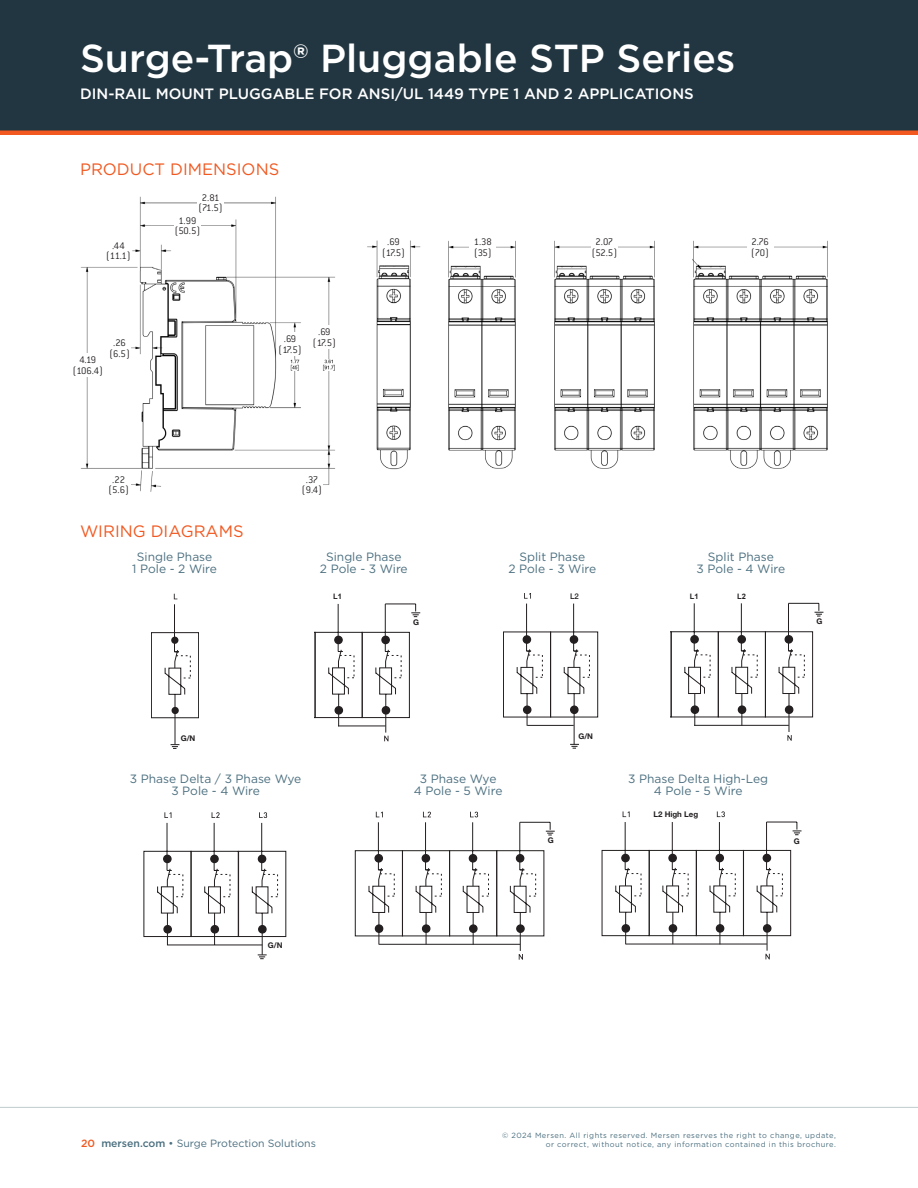
<style>
.page{position:relative;width:918px;height:1188px;background:#fff}
.page>*{position:absolute;margin:0;border:0;box-sizing:border-box;transform-origin:0 0}
.NEW_Product_MSL_Page_1{font:500 39px "Gotham";color:#fff}
.NEW_Subhead{font:16.5px "Gotham";color:#f15921}
.NEW_Product_MSL_Description{font:500 15px "Gotham";color:#fff}
.NEW_Text{font:12px "Gotham";color:#4b6f7f}
.Number_-_Line_drawing{font:300 10.5px "Conduit ITC Std";letter-spacing:-.045em;color:#231f20}
.t1{font:10.5px "Gotham";color:#4b6f7f}
.t2{font:700 7.8px "Helvetica Neue LT Std";color:#231f20}
.t3{font:500 7.8px "Helvetica Neue LT Std";color:#231f20}
.t4{font:7.5px/9px "Gotham";letter-spacing:.06em;color:#4b6f7f;text-align:right}
.t5{font:700 7.5px "Arial";color:#231f20}
.s1{font-weight:500;color:#f15921}
.s2{font-weight:500}
</style>
<div class="page">
<div style="left:0;top:0;width:918px;height:135px;background:#223641"></div>
<div style="left:0;top:130px;width:918px;height:5px;background:#f15921"></div>
<hr style="left:0;top:1107px;width:918px;height:1px;background:#c0cace">
<svg style="left:151px;top:594px;width:48px;height:155px"></svg>
<svg style="left:503px;top:593px;width:95px;height:156px"></svg>
<svg style="left:143px;top:812px;width:143px;height:147px"></svg>
<svg style="left:355px;top:812px;width:200px;height:148px"></svg>
<svg style="left:602px;top:811px;width:200px;height:148px"></svg>
<svg style="left:671px;top:602px;width:152px;height:139px"></svg>
<div style="left:666px;top:722px;width:28px;height:8px;background:#fff"></div>
<svg style="left:315px;top:603px;width:105px;height:138px"></svg>
<div style="left:310px;top:722px;width:28px;height:9px;background:#fff"></div>
<img style="left:80px;top:196px;width:255px;height:296px">
<img style="left:367px;top:240px;width:54px;height:230px">
<img style="left:554px;top:240px;width:101px;height:229px">
<img style="left:448px;top:240px;width:68px;height:229px">
<img style="left:692px;top:240px;width:136px;height:229px">
<div style="left:380px;top:236px;width:27px;height:23px;background:#fff"></div>
<div style="left:469px;top:236px;width:27px;height:23px;background:#fff"></div>
<div style="left:591px;top:236px;width:27px;height:23px;background:#fff"></div>
<div style="left:747px;top:236px;width:26px;height:23px;background:#fff"></div>
<div style="left:311px;top:326px;width:27px;height:23px;background:#fff"></div>
<div style="left:277px;top:333px;width:26px;height:23px;background:#fff"></div>
<div style="left:109px;top:337px;width:21px;height:23px;background:#fff"></div>
<div style="left:72px;top:354px;width:31px;height:23px;background:#fff"></div>
<div style="left:105px;top:239px;width:26px;height:23px;background:#fff"></div>
<div style="left:174px;top:214px;width:27px;height:23px;background:#fff"></div>
<div style="left:197px;top:191px;width:27px;height:23px;background:#fff"></div>
<div style="left:107px;top:473px;width:24px;height:23px;background:#fff"></div>
<div style="left:301px;top:473px;width:22px;height:23px;background:#fff"></div>
<p class="NEW_Product_MSL_Page_1" style="left:80px;top:32px;width:657px">Surge-Trap® Pluggable STP Series</p>
<p class="NEW_Product_MSL_Description" style="left:80px;top:84px;width:615px">DIN-RAIL MOUNT PLUGGABLE FOR ANSI/UL 1449 TYPE 1 AND 2 APPLICATIONS</p>
<p class="NEW_Subhead" style="left:80px;top:159px;width:201px">PRODUCT DIMENSIONS</p>
<p class="Number_-_Line_drawing" style="left:202px;top:191px;width:19px">2.81</p>
<p class="Number_-_Line_drawing" style="left:198px;top:202px;width:26px">(71.5)</p>
<p class="Number_-_Line_drawing" style="left:112px;top:239px;width:14px">.44</p>
<p class="Number_-_Line_drawing" style="left:106px;top:250px;width:27px">(11.1)</p>
<p class="Number_-_Line_drawing" style="left:80px;top:354px;width:18px">4.19</p>
<p class="Number_-_Line_drawing" style="left:73px;top:364px;width:32px">(106.4)</p>
<p class="Number_-_Line_drawing" style="left:113px;top:336px;width:14px">.26</p>
<p class="Number_-_Line_drawing" style="left:109px;top:347px;width:23px">(6.5)</p>
<p class="Number_-_Line_drawing" style="left:178px;top:214px;width:19px">1.99</p>
<p class="Number_-_Line_drawing" style="left:174px;top:225px;width:28px">(50.5)</p>
<p class="Number_-_Line_drawing" style="left:284px;top:333px;width:14px">.69</p>
<p class="Number_-_Line_drawing" style="left:278px;top:343px;width:25px">(17.5)</p>
<p class="Number_-_Line_drawing" style="left:318px;top:326px;width:14px">.69</p>
<p class="Number_-_Line_drawing" style="left:313px;top:336px;width:25px">(17.5)</p>
<p class="Number_-_Line_drawing" style="left:387px;top:236px;width:14px">.69</p>
<p class="Number_-_Line_drawing" style="left:382px;top:246px;width:25px">(17.5)</p>
<p class="Number_-_Line_drawing" style="left:112px;top:473px;width:14px">.22</p>
<p class="Number_-_Line_drawing" style="left:108px;top:484px;width:23px">(5.6)</p>
<p class="NEW_Subhead" style="left:80px;top:521px;width:165px">WIRING DIAGRAMS</p>
<p class="NEW_Text" style="left:137px;top:549px;width:77px">Single Phase</p>
<p class="NEW_Text" style="left:132px;top:561px;width:86px">1 Pole - 2 Wire</p>
<p class="Number_-_Line_drawing" style="left:306px;top:473px;width:14px">.37</p>
<p class="Number_-_Line_drawing" style="left:302px;top:484px;width:22px">(9.4)</p>
<p class="NEW_Text" style="left:326px;top:549px;width:77px">Single Phase</p>
<p class="NEW_Text" style="left:320px;top:561px;width:89px">2 Pole - 3 Wire</p>
<p class="t5" style="left:333px;top:591px;width:10px">L1</p>
<p class="t2" style="left:413px;top:617px;width:7px">G</p>
<p class="Number_-_Line_drawing" style="left:474px;top:236px;width:19px">1.38</p>
<p class="Number_-_Line_drawing" style="left:474px;top:246px;width:20px">(35)</p>
<p class="Number_-_Line_drawing" style="left:596px;top:236px;width:19px">2.07</p>
<p class="Number_-_Line_drawing" style="left:591px;top:246px;width:28px">(52.5)</p>
<p class="NEW_Text" style="left:519px;top:549px;width:67px">Split Phase</p>
<p class="NEW_Text" style="left:509px;top:561px;width:89px">2 Pole - 3 Wire</p>
<p class="t3" style="left:570px;top:591px;width:10px">L2</p>
<p class="Number_-_Line_drawing" style="left:751px;top:236px;width:19px">2.76</p>
<p class="Number_-_Line_drawing" style="left:751px;top:246px;width:20px">(70)</p>
<p class="NEW_Text" style="left:708px;top:549px;width:67px">Split Phase</p>
<p class="NEW_Text" style="left:697px;top:561px;width:90px">3 Pole - 4 Wire</p>
<p class="t5" style="left:690px;top:591px;width:10px">L1</p>
<p class="t5" style="left:737px;top:591px;width:10px">L2</p>
<p class="t2" style="left:816px;top:617px;width:7px">G</p>
<p class="t2" style="left:181px;top:733px;width:16px">G/N</p>
<p class="NEW_Text" style="left:130px;top:771px;width:173px">3 Phase Delta / 3 Phase Wye</p>
<p class="NEW_Text" style="left:171px;top:783px;width:90px">3 Pole - 4 Wire</p>
<p class="t2" style="left:268px;top:941px;width:16px">G/N</p>
<p class="NEW_Text" style="left:420px;top:771px;width:78px">3 Phase Wye</p>
<p class="NEW_Text" style="left:414px;top:783px;width:90px">4 Pole - 5 Wire</p>
<p class="t2" style="left:578px;top:731px;width:16px">G/N</p>
<p class="t2" style="left:548px;top:836px;width:7px">G</p>
<p class="NEW_Text" style="left:628px;top:771px;width:141px">3 Phase Delta High-Leg</p>
<p class="NEW_Text" style="left:654px;top:783px;width:90px">4 Pole - 5 Wire</p>
<p class="t2" style="left:653px;top:810px;width:46px">L2 High Leg</p>
<p class="t2" style="left:794px;top:836px;width:7px">G</p>
<p class="t1" style="left:81px;top:1137px;width:237px"><span class="s1">20</span> <span class="s2">mersen.com</span> • Surge Protection Solutions</p>
<p class="t4" style="left:502px;top:1131px;width:335px">© 2024 Mersen. All rights reserved. Mersen reserves the right to change, update, or correct, without notice, any information contained in this brochure.</p>
</div>
